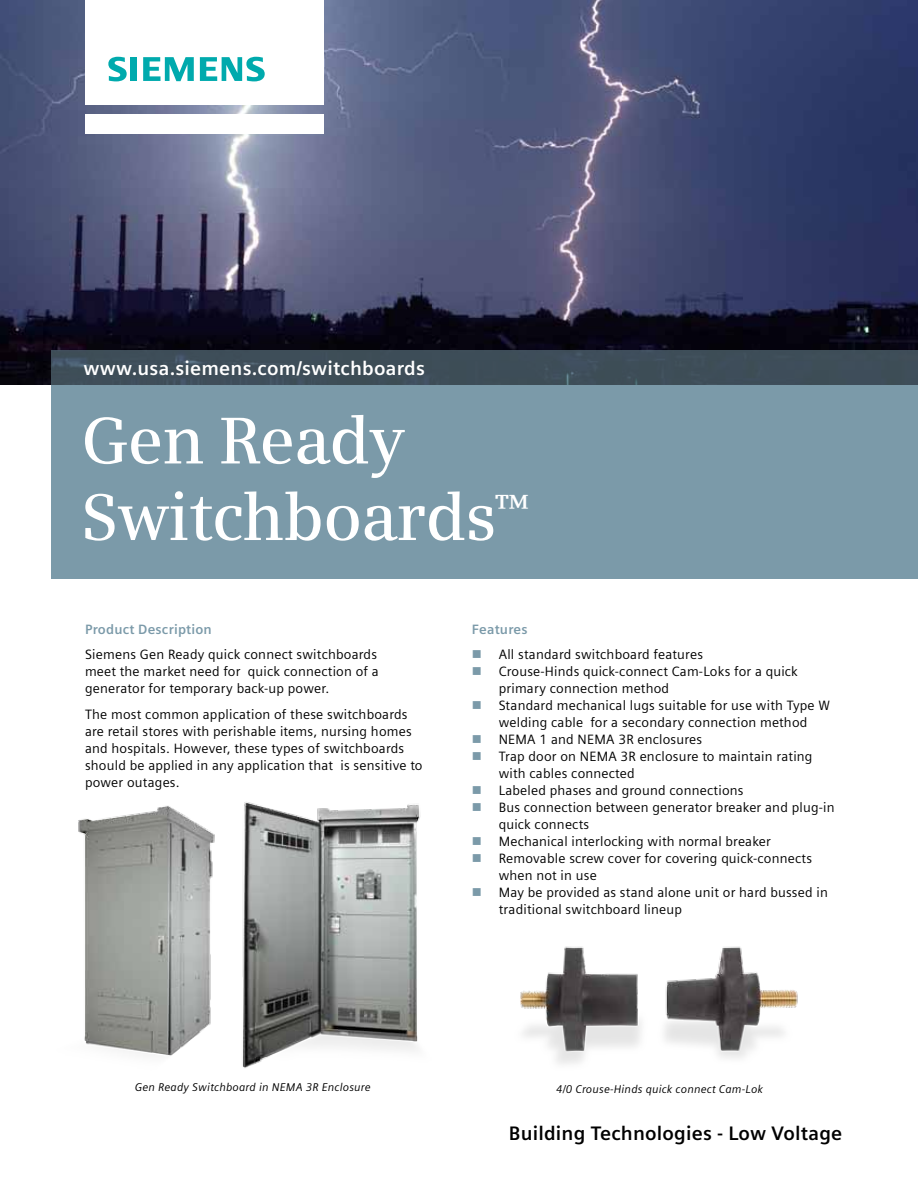
<style>
.page{position:relative;width:918px;height:1188px;background:#fff}
.page>*{position:absolute;margin:0;border:0;box-sizing:border-box;transform-origin:0 0}
.t1{font:600 66px/76.5px "Siemens Serif";letter-spacing:-.015em;color:#fff}
.t2{font:700 19.5px "Siemens Sans";letter-spacing:.01em;color:#fff}
.t3{font:700 19.5px "Siemens Sans";letter-spacing:.01em;color:#000}
.t4{font:13.5px/17px "Siemens Sans";letter-spacing:.015em;color:#000}
.t5{font:700 13.5px "Siemens Sans";letter-spacing:.015em;color:#7b9aa9}
.t6{font:italic 11.25px "Siemens Sans";letter-spacing:.015em;color:#000}
</style>
<div class="page">
<img style="left:0;top:0;width:918px;height:385px">
<div style="left:85px;top:114px;width:238px;height:19px;background:#fff"></div>
<div style="left:85px;top:0;width:238px;height:105px;background:#fff"></div>
<svg style="left:108px;top:57px;width:19px;height:24px"></svg>
<div style="left:130px;top:57px;width:7px;height:24px;background:#00aaad"></div>
<svg style="left:143px;top:57px;width:51px;height:24px"></svg>
<svg style="left:200px;top:57px;width:65px;height:24px"></svg>
<div style="left:51px;top:385px;width:867px;height:193px;background:#7b9aa9"></div>
<div style="left:51px;top:351px;width:867px;height:34px;background:#3e4d58"></div>
<img style="left:247px;top:802px;width:173px;height:265px">
<img style="left:78px;top:802px;width:169px;height:266px">
<img style="left:520px;top:946px;width:278px;height:118px">
<h2 class="t2" style="left:83px;top:357px;width:343px">www.usa.siemens.com/switchboards</h2>
<h1 class="t1" style="left:81px;top:402px;width:449px">Gen Ready<br>Switchboards<sup>™</sup></h1>
<p class="t5" style="left:85px;top:621px;width:128px">Product Description</p>
<p class="t4" style="left:85px;top:646px;width:295px">Siemens Gen Ready quick connect switchboards meet the market need for quick connection of a generator for temporary back-up power.</p>
<p class="t4" style="left:85px;top:706px;width:339px">The most common application of these switchboards are retail stores with perishable items, nursing homes and hospitals. However, these types of switchboards should be applied in any application that is sensitive to power outages.</p>
<p class="t5" style="left:472px;top:621px;width:57px">Features</p>
<p class="t4" style="left:499px;top:646px;width:337px">All standard switchboard features<br>Crouse-Hinds quick-connect Cam-Loks for a quick primary connection method<br>Standard mechanical lugs suitable for use with Type W welding cable for a secondary connection method NEMA 1 and NEMA 3R enclosures<br>Trap door on NEMA 3R enclosure to maintain rating with cables connected<br>Labeled phases and ground connections<br>Bus connection between generator breaker and plug-in quick connects<br>Mechanical interlocking with normal breaker Removable screw cover for covering quick-connects when not in use<br>May be provided as stand alone unit or hard bussed in traditional switchboard lineup</p>
<p class="t6" style="left:135px;top:1081px;width:238px">Gen Ready Switchboard in NEMA 3R Enclosure</p>
<p class="t6" style="left:556px;top:1083px;width:209px">4/0 Crouse-Hinds quick connect Cam-Lok</p>
<h2 class="t3" style="left:509px;top:1122px;width:335px">Building Technologies - Low Voltage</h2>
</div>
